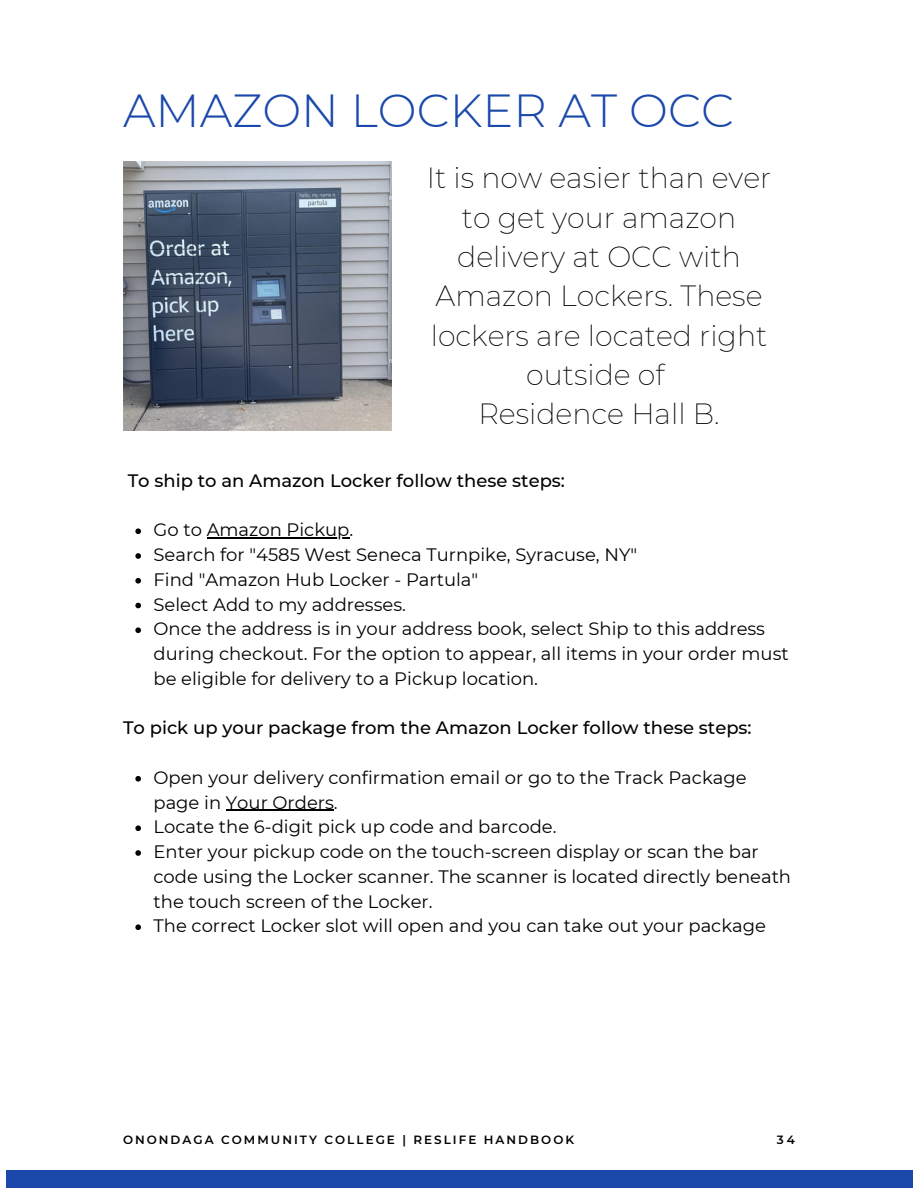
<style>
.page{position:relative;width:918px;height:1188px;background:#fff}
.page>*{position:absolute;margin:0;border:0;box-sizing:border-box;transform-origin:0 0}
.t1{font:300 46.35px "Montserrat";color:#1b48ab}
.t2{font:200 28.5px/39.3px "Montserrat";color:#000;text-align:center}
.t3{font:18px/24.8px "Montserrat";color:#000}
.t4{font:500 18px "Montserrat";color:#000}
.t5{font:600 12px "Montserrat";letter-spacing:.17em;color:#000}
</style>
<div class="page">
<div style="left:6px;top:1170px;width:906px;height:18px;background:#1b48ab"></div>
<img style="left:123px;top:162px;width:269px;height:269px">
<svg style="left:135px;top:528px;width:6px;height:6px"></svg>
<hr style="left:207px;top:537px;width:142px;height:2px;background:#000">
<svg style="left:135px;top:553px;width:6px;height:6px"></svg>
<svg style="left:135px;top:578px;width:6px;height:6px"></svg>
<svg style="left:135px;top:603px;width:6px;height:5px"></svg>
<svg style="left:135px;top:627px;width:6px;height:6px"></svg>
<svg style="left:135px;top:776px;width:6px;height:6px"></svg>
<hr style="left:226px;top:810px;width:108px;height:1px;background:#000">
<svg style="left:135px;top:825px;width:6px;height:6px"></svg>
<svg style="left:135px;top:850px;width:6px;height:6px"></svg>
<svg style="left:135px;top:924px;width:6px;height:6px"></svg>
<h2 class="t1" style="left:123px;top:82px;width:613px">AMAZON LOCKER AT OCC</h2>
<p class="t2" style="left:427px;top:158px;width:346px">It is now easier than ever to get your amazon delivery at OCC with<br>Amazon Lockers. These lockers are located right outside of<br>Residence Hall B.</p>
<p class="t4" style="left:128px;top:469px;width:439px">To ship to an Amazon Locker follow these steps:</p>
<p class="t3" style="left:154px;top:517px;width:201px">Go to Amazon Pickup.</p>
<p class="t3" style="left:154px;top:542px;width:485px">Search for "4585 West Seneca Turnpike, Syracuse, NY"</p>
<p class="t3" style="left:154px;top:567px;width:326px">Find "Amazon Hub Locker - Partula"</p>
<p class="t3" style="left:154px;top:592px;width:254px">Select Add to my addresses.</p>
<h3 class="t3" style="left:154px;top:616px;width:637px">Once the address is in your address book, select Ship to this address during checkout. For the option to appear, all items in your order must be eligible for delivery to a Pickup location.</h3>
<h4 class="t4" style="left:123px;top:717px;width:630px">To pick up your package from the Amazon Locker follow these steps:</h4>
<p class="t3" style="left:154px;top:765px;width:595px">Open your delivery confirmation email or go to the Track Package page in Your Orders.</p>
<p class="t3" style="left:154px;top:814px;width:404px">Locate the 6-digit pick up code and barcode.</p>
<p class="t3" style="left:154px;top:839px;width:639px">Enter your pickup code on the touch-screen display or scan the bar code using the Locker scanner. The scanner is located directly beneath the touch screen of the Locker.</p>
<p class="t3" style="left:154px;top:913px;width:614px">The correct Locker slot will open and you can take out your package</p>
<h3 class="t5" style="left:123px;top:1132px;width:453px">ONONDAGA COMMUNITY COLLEGE | RESLIFE HANDBOOK</h3>
<p class="t5" style="left:777px;top:1132px;width:20px">34</p>
</div>
